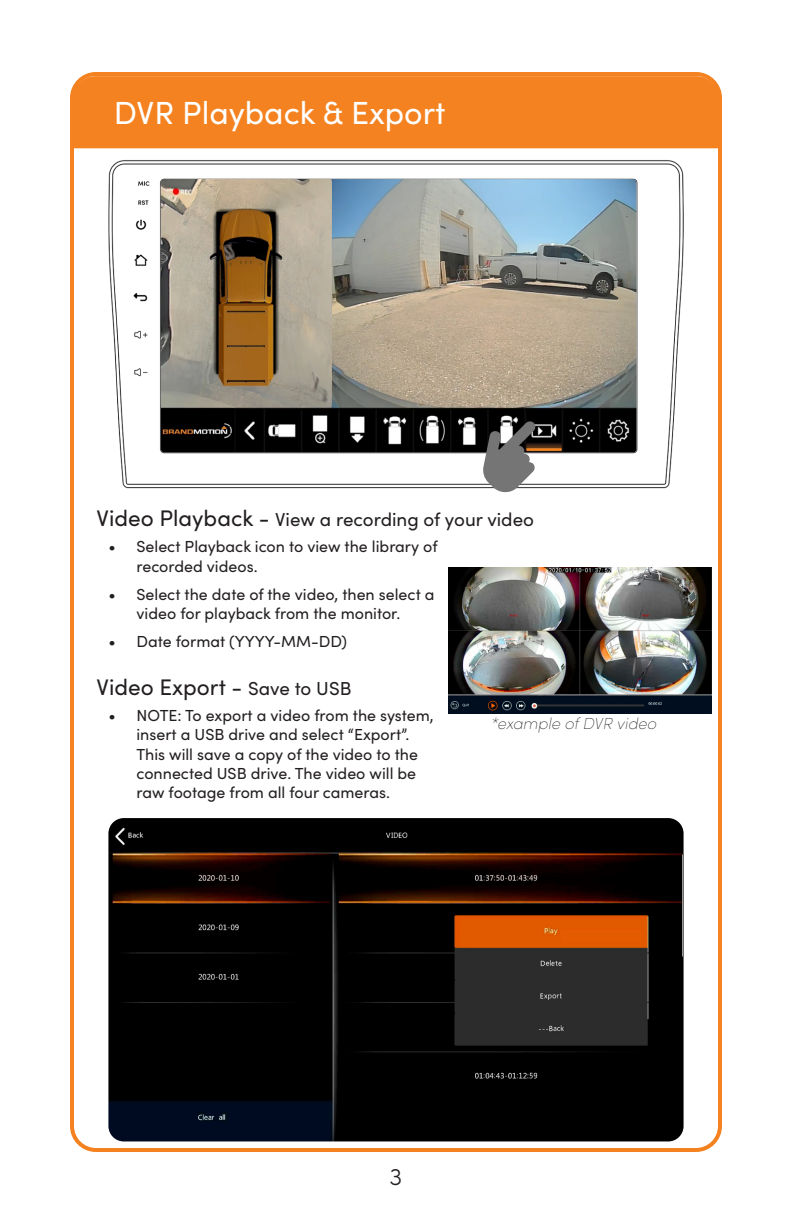
<style>
.page{position:relative;width:792px;height:1224px;background:#fff}
.page>*{position:absolute;margin:0;border:0;box-sizing:border-box;transform-origin:0 0}
.t1{font:32px "Sofia Pro";color:#fff}
.t2{font:300 24px "Sofia Pro";color:#231f20}
.t3{font:22.6px "Sofia Pro";color:#231f20}
.t4{font:18.8px "Sofia Pro";color:#231f20}
.t5{font:16px/19.2px "Sofia Pro";color:#231f20}
.t6{font:italic 200 16px "Sofia Pro";color:#231f20}
.s1{font-size:22.6px}
.s2{font-size:18.8px}
</style>
<div class="page">
<img style="left:81px;top:148px;width:630px;height:341px">
<div style="left:70px;top:72px;width:652px;height:1080px;border:4px solid #f58220;border-radius:24px"></div>
<div style="left:72px;top:76px;width:648px;height:72px;background:#f58220"></div>
<img style="left:161px;top:179px;width:475px;height:273px">
<svg style="left:482px;top:421px;width:54px;height:72px"></svg>
<img style="left:449px;top:567px;width:262px;height:146px">
<img style="left:108px;top:818px;width:576px;height:323px">
<img style="left:161px;top:179px;width:171px;height:229px">
<p class="t1" style="left:114px;top:89px;width:333px">DVR Playback &amp; Export</p>
<p class="t4" style="left:96px;top:506px;width:439px"><span class="s1">Video Playback -</span> View a recording of your video</p>
<p class="t5" style="left:136px;top:536px;width:303px;text-indent:-28px">• Select Playback icon to view the library of recorded videos.</p>
<p class="t5" style="left:108px;top:584px;width:328px;text-align:center">• Select the date of the video, then select a video for playback from the monitor.</p>
<p class="t5" style="left:108px;top:631px;width:240px">• Date format (YYYY-MM-DD)</p>
<p class="t3" style="left:96px;top:670px;width:257px">Video Export - <span class="s2">Save to USB</span></p>
<p class="t5" style="left:136px;top:705px;width:299px;text-indent:-28px">• NOTE: To export a video from the system, insert a USB drive and select “Export”.<br>This will save a copy of the video to the connected USB drive. The video will be raw footage from all four cameras.</p>
<p class="t6" style="left:490px;top:712px;width:167px">*example of DVR video</p>
<h2 class="t2" style="left:390px;top:1159px;width:14px">3</h2>
</div>
